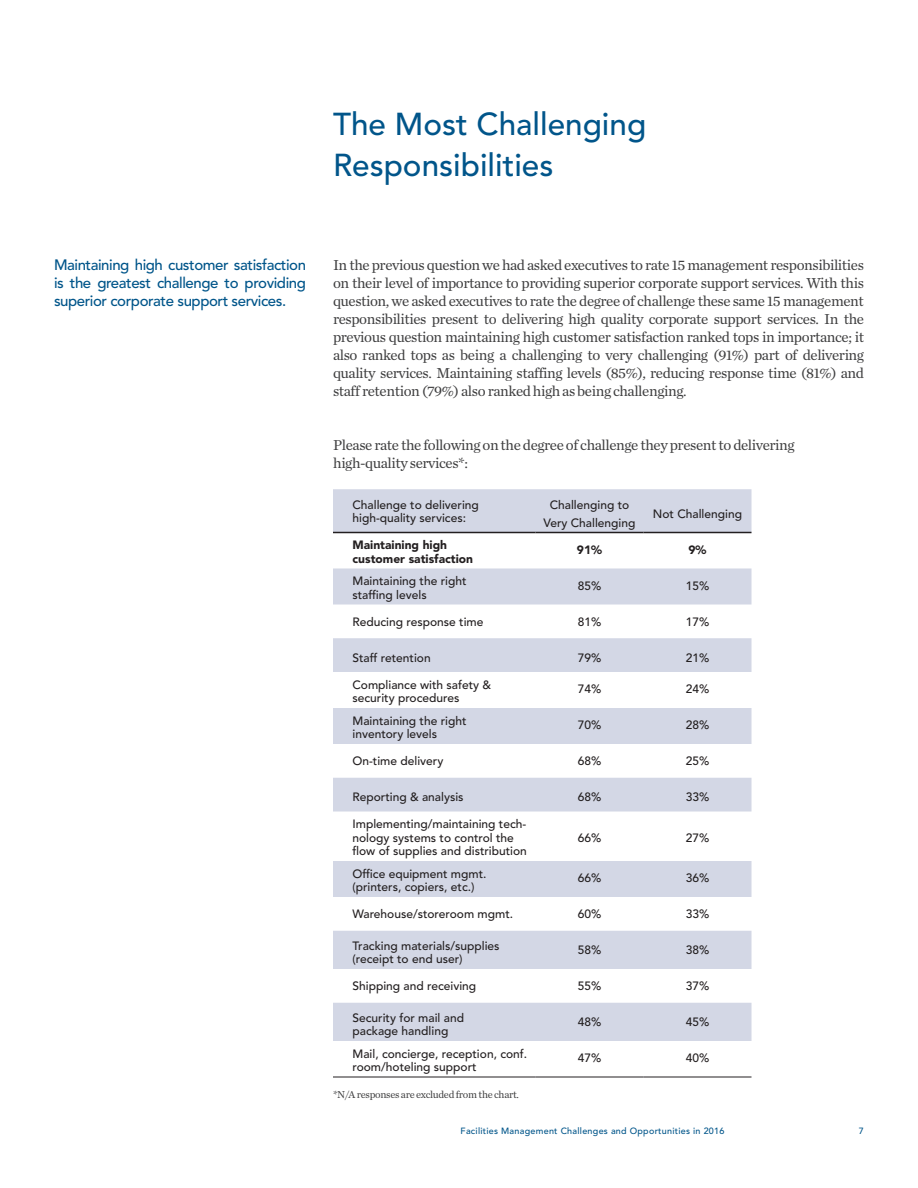
<style>
.page{position:relative;width:918px;height:1188px;background:#fff}
.page>*{position:absolute;margin:0;border:0;box-sizing:border-box;transform-origin:0 0}
.t1{font:500 31.5px/40.5px "Avenir LT Std";color:#01558a}
.t2{font:15px/18px "Chronicle Text G1";letter-spacing:-.03em;color:#3e3e3f;text-align:justify}
.t3{font:500 15px/18px "Avenir LT Pro";letter-spacing:-.03em;color:#01558a;text-align:justify}
.t4{font:500 12px/13.5px "Avenir LT Pro";color:#231f20}
.t5{font:900 12px/13.5px "Avenir LT Std";color:#231f20}
.t6{font:10.5px "Chronicle Text G1";letter-spacing:-.03em;color:#3e3e3f}
.t7{font:500 9px "Avenir LT Std";letter-spacing:.03em;color:#01558a}
.t8{font:500 9px "Avenir LT Pro";color:#01558a}
</style>
<div class="page">
<svg style="left:333px;top:489px;width:419px;height:552px;fill:#d3d7e5"></svg>
<hr style="left:333px;top:532px;width:203px;height:1px;background:#231f20">
<hr style="left:536px;top:532px;width:108px;height:1px;background:#231f20">
<hr style="left:644px;top:532px;width:108px;height:1px;background:#231f20">
<hr style="left:333px;top:1077px;width:203px;height:1px;background:#231f20">
<hr style="left:536px;top:1077px;width:108px;height:1px;background:#231f20">
<hr style="left:644px;top:1077px;width:108px;height:1px;background:#231f20">
<h1 class="t1" style="left:333px;top:105px;width:315px">The Most Challenging<br>Responsibilities</h1>
<p class="t3" style="left:54px;top:256px;width:254px">Maintaining high customer satisfaction is the greatest challenge to providing superior corporate support services.</p>
<p class="t2" style="left:333px;top:255px;width:533px">In the previous question we had asked executives to rate 15 management responsibilities on their level of importance to providing superior corporate support services. With this question, we asked executives to rate the degree of challenge these same 15 management responsibilities present to delivering high quality corporate support services. In the previous question maintaining high customer satisfaction ranked tops in importance; it also ranked tops as being a challenging to very challenging (91%) part of delivering quality services. Maintaining staffing levels (85%), reducing response time (81%) and staff retention (79%) also ranked high as being challenging.</p>
<p class="t2" style="left:333px;top:435px;width:463px">Please rate the following on the degree of challenge they present to delivering high-quality services*:</p>
<p class="t4" style="left:352px;top:498px;width:128px">Challenge to delivering high-quality services:</p>
<p class="t4" style="left:543px;top:496px;width:94px;line-height:18px;text-align:center">Challenging to<br>Very Challenging</p>
<p class="t4" style="left:653px;top:507px;width:91px">Not Challenging</p>
<p class="t5" style="left:352px;top:538px;width:122px">Maintaining high customer satisfaction</p>
<p class="t5" style="left:577px;top:543px;width:27px">91%</p>
<p class="t5" style="left:689px;top:543px;width:19px">9%</p>
<p class="t4" style="left:353px;top:574px;width:115px">Maintaining the right staffing levels</p>
<p class="t4" style="left:578px;top:579px;width:25px">85%</p>
<p class="t4" style="left:686px;top:579px;width:25px">15%</p>
<p class="t4" style="left:353px;top:615px;width:132px">Reducing response time</p>
<p class="t4" style="left:578px;top:615px;width:25px">81%</p>
<p class="t4" style="left:686px;top:615px;width:25px">17%</p>
<p class="t4" style="left:353px;top:651px;width:80px">Staff retention</p>
<p class="t4" style="left:578px;top:651px;width:25px">79%</p>
<p class="t4" style="left:686px;top:651px;width:25px">21%</p>
<p class="t4" style="left:353px;top:678px;width:140px">Compliance with safety &amp; security procedures</p>
<p class="t4" style="left:578px;top:682px;width:25px">74%</p>
<p class="t4" style="left:686px;top:682px;width:25px">24%</p>
<p class="t4" style="left:353px;top:714px;width:115px">Maintaining the right inventory levels</p>
<p class="t4" style="left:578px;top:718px;width:25px">70%</p>
<p class="t4" style="left:686px;top:718px;width:25px">28%</p>
<p class="t4" style="left:353px;top:754px;width:92px">On-time delivery</p>
<p class="t4" style="left:578px;top:754px;width:25px">68%</p>
<p class="t4" style="left:686px;top:754px;width:25px">25%</p>
<p class="t4" style="left:353px;top:790px;width:113px">Reporting &amp; analysis</p>
<p class="t4" style="left:578px;top:790px;width:25px">68%</p>
<p class="t4" style="left:686px;top:790px;width:25px">33%</p>
<p class="t4" style="left:353px;top:817px;width:176px">Implementing/maintaining tech&shy;nology systems to control the flow of supplies and distribution</p>
<p class="t4" style="left:578px;top:831px;width:25px">66%</p>
<p class="t4" style="left:686px;top:831px;width:25px">27%</p>
<p class="t4" style="left:353px;top:867px;width:136px">Office equipment mgmt. (printers, copiers, etc.)</p>
<p class="t4" style="left:578px;top:871px;width:25px">66%</p>
<p class="t4" style="left:686px;top:871px;width:25px">36%</p>
<p class="t4" style="left:353px;top:907px;width:162px">Warehouse/storeroom mgmt.</p>
<p class="t4" style="left:578px;top:907px;width:25px">60%</p>
<p class="t4" style="left:686px;top:907px;width:25px">33%</p>
<p class="t4" style="left:353px;top:939px;width:149px">Tracking materials/supplies (receipt to end user)</p>
<p class="t4" style="left:578px;top:943px;width:25px">58%</p>
<p class="t4" style="left:686px;top:943px;width:25px">38%</p>
<p class="t4" style="left:353px;top:979px;width:125px">Shipping and receiving</p>
<p class="t4" style="left:578px;top:979px;width:25px">55%</p>
<p class="t4" style="left:686px;top:979px;width:25px">37%</p>
<p class="t4" style="left:353px;top:1011px;width:113px">Security for mail and package handling</p>
<p class="t4" style="left:578px;top:1015px;width:25px">48%</p>
<p class="t4" style="left:686px;top:1015px;width:25px">45%</p>
<p class="t4" style="left:353px;top:1047px;width:176px">Mail, concierge, reception, conf. room/hoteling support</p>
<p class="t4" style="left:578px;top:1051px;width:25px">47%</p>
<p class="t4" style="left:686px;top:1051px;width:25px">40%</p>
<p class="t6" style="left:333px;top:1087px;width:188px">*N/A responses are excluded from the chart.</p>
<p class="t7" style="left:461px;top:1126px;width:265px">Facilities Management Challenges and Opportunities in 2016</p>
<p class="t8" style="left:859px;top:1126px;width:7px">7</p>
</div>
